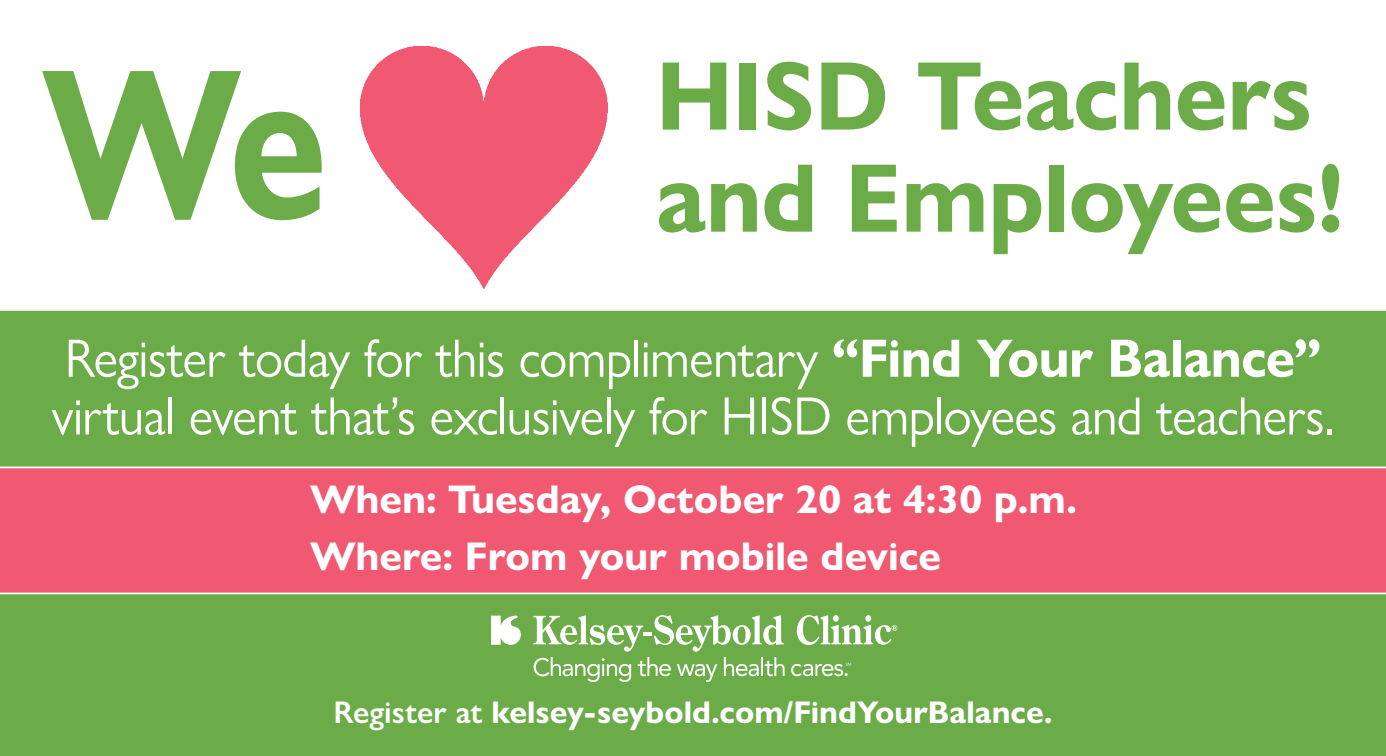
<style>
.page{position:relative;width:1386px;height:756px;background:#fff}
.page>*{position:absolute;margin:0;border:0;box-sizing:border-box;transform-origin:0 0}
.Body_Copy{font:700 215.78px "Gill Sans Nova";color:#6bac48;scale:.81 1}
.Body_Copy-2{font:700 98.17px "Gill Sans Nova";letter-spacing:-.005em;color:#6bac48;scale:.96 1}
.Body_Copy-3{font:54.25px/57.8px "Gill Sans Nova";letter-spacing:-.015em;color:#fff;scale:.96 1}
.t1{font:700 40.25px "Gill Sans Nova";color:#fff}
.t2{font:700 31.5px "Gill Sans Nova";color:#fff}
.s1{font-weight:700}
.s2{font-weight:600}
</style>
<div class="page">
<div style="left:0;top:309px;width:1386px;height:447px;background:#6bac48"></div>
<div style="left:0;top:467px;width:1386px;height:127px;background:#f05971"></div>
<img style="left:360px;top:46px;width:248px;height:243px">
<svg style="left:491px;top:616px;width:31px;height:29px"></svg>
<svg style="left:797px;top:615px;width:100px;height:30px"></svg>
<svg style="left:533px;top:615px;width:252px;height:67px"></svg>
<svg style="left:791px;top:663px;width:60px;height:13px"></svg>
<p class="Body_Copy" style="left:42px;top:11px;width:353px">We</p>
<p class="Body_Copy-2" style="left:656px;top:35px;width:686px">HISD Teachers</p>
<p class="Body_Copy-2" style="left:656px;top:137px;width:719px">and Employees!</p>
<p class="Body_Copy-3" style="left:52px;top:329px;width:1338px">Register today for this complimentary <span class="s1">“Find Your Balance” </span>virtual event that’s exclusively for HISD employees and teachers.</p>
<p class="t1" style="left:310px;top:475px;width:768px">When: Tuesday, October 20 at 4:30 p.m.</p>
<p class="t1" style="left:310px;top:531px;width:632px">Where: From your mobile device</p>
<p class="t2" style="left:334px;top:693px;width:720px"><span class="s2">Register at</span> kelsey-seybold.com/FindYourBalance.</p>
</div>
